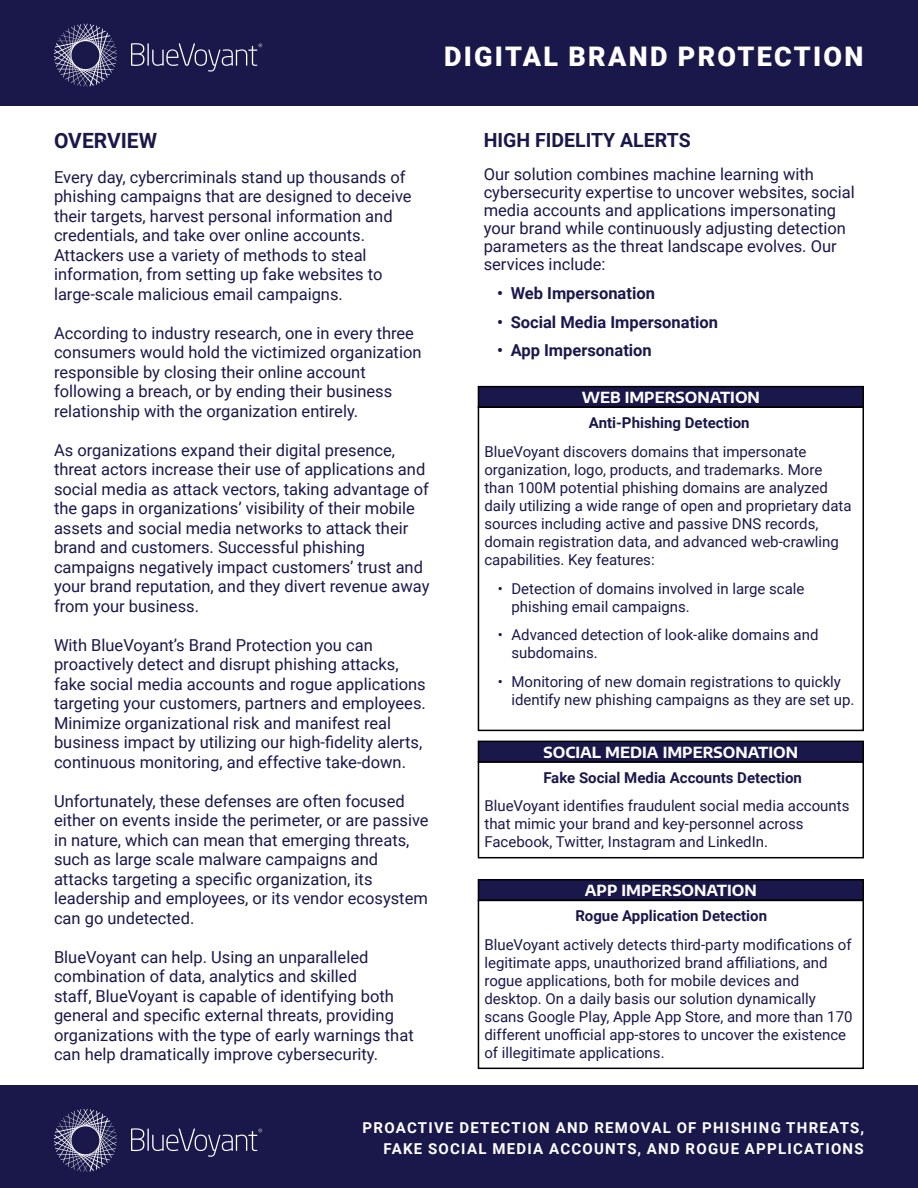
<style>
.page{position:relative;width:918px;height:1188px;background:#fff}
.page>*{position:absolute;margin:0;border:0;box-sizing:border-box;transform-origin:0 0}
.t1{font:900 27px "Roboto";letter-spacing:.085em;color:#fff}
.t2{font:700 21px "Roboto";color:#1a184b}
.t3{font:700 19.5px "Roboto";color:#1a184b}
.t4{font:16.5px/19.5px "Roboto";color:#1a184b}
.t5{font:700 16.5px "Roboto";color:#1a184b}
.t6{font:15px/18px "Roboto";color:#1a184b}
.t7{font:700 15px/21px "Roboto";letter-spacing:.085em;color:#fff;text-align:right}
.t8{font:700 15px "Roboto";color:#1a184b}
.t9{font:700 15px "Encode Sans Semi Expanded";color:#fff}
</style>
<div class="page">
<div style="left:0;top:1085px;width:918px;height:103px;background:#1a184b"></div>
<svg style="left:131px;top:1128px;width:13px;height:23px"></svg>
<hr style="left:147px;top:1129px;width:2px;height:22px;background:#fff">
<svg style="left:54px;top:1109px;width:63px;height:63px"></svg>
<svg style="left:152px;top:1129px;width:110px;height:28px"></svg>
<div style="left:0;top:0;width:918px;height:105px;background:#1a184b"></div>
<svg style="left:131px;top:43px;width:13px;height:23px"></svg>
<hr style="left:147px;top:43px;width:2px;height:23px;background:#fff">
<svg style="left:54px;top:24px;width:63px;height:63px"></svg>
<svg style="left:152px;top:43px;width:110px;height:29px"></svg>
<div style="left:478px;top:387px;width:385px;height:20px;background:#1a184b"></div>
<div style="left:478px;top:386px;width:386px;height:22px;border:2px solid #000"></div>
<div style="left:478px;top:406px;width:386px;height:325px;border:2px solid #000"></div>
<div style="left:478px;top:741px;width:385px;height:21px;background:#1a184b"></div>
<div style="left:478px;top:741px;width:386px;height:22px;border:2px solid #000"></div>
<div style="left:478px;top:761px;width:386px;height:97px;border:2px solid #000"></div>
<div style="left:478px;top:880px;width:385px;height:20px;background:#1a184b"></div>
<div style="left:478px;top:879px;width:386px;height:22px;border:2px solid #000"></div>
<div style="left:478px;top:900px;width:386px;height:169px;border:2px solid #000"></div>
<h1 class="t1" style="left:444px;top:38px;width:421px">DIGITAL BRAND PROTECTION</h1>
<p class="t2" style="left:54px;top:126px;width:105px">OVERVIEW</p>
<p class="t4" style="left:54px;top:166px;width:359px">Every day, cybercriminals stand up thousands of phishing campaigns that are designed to deceive their targets, harvest personal information and credentials, and take over online accounts.<br>Attackers use a variety of methods to steal information, from setting up fake websites to large-scale malicious email campaigns.</p>
<p class="t4" style="left:54px;top:322px;width:369px">According to industry research, one in every three consumers would hold the victimized organization responsible by closing their online account following a breach, or by ending their business relationship with the organization entirely.</p>
<p class="t4" style="left:54px;top:439px;width:377px">As organizations expand their digital presence, threat actors increase their use of applications and social media as attack vectors, taking advantage of the gaps in organizations’ visibility of their mobile assets and social media networks to attack their brand and customers. Successful phishing campaigns negatively impact customers’ trust and your brand reputation, and they divert revenue away from your business.</p>
<p class="t4" style="left:54px;top:634px;width:373px">With BlueVoyant’s Brand Protection you can proactively detect and disrupt phishing attacks, fake social media accounts and rogue applications targeting your customers, partners and employees.<br>Minimize organizational risk and manifest real business impact by utilizing our high-fidelity alerts, continuous monitoring, and effective take-down.</p>
<p class="t4" style="left:54px;top:791px;width:376px">Unfortunately, these defenses are often focused either on events inside the perimeter, or are passive in nature, which can mean that emerging threats, such as large scale malware campaigns and attacks targeting a specific organization, its leadership and employees, or its vendor ecosystem can go undetected.</p>
<p class="t4" style="left:54px;top:947px;width:361px">BlueVoyant can help. Using an unparalleled combination of data, analytics and skilled<br>staff, BlueVoyant is capable of identifying both general and specific external threats, providing organizations with the type of early warnings that can help dramatically improve cybersecurity.</p>
<p class="t3" style="left:484px;top:126px;width:209px">HIGH FIDELITY ALERTS</p>
<p class="t4" style="left:484px;top:165px;width:373px;line-height:18px">Our solution combines machine learning with cybersecurity expertise to uncover websites, social media accounts and applications impersonating your brand while continuously adjusting detection parameters as the threat landscape evolves. Our services include:</p>
<p class="t5" style="left:497px;top:281px;width:159px">• Web Impersonation</p>
<p class="t5" style="left:497px;top:310px;width:223px">• Social Media Impersonation</p>
<p class="t5" style="left:497px;top:339px;width:156px">• App Impersonation</p>
<p class="t9" style="left:582px;top:385px;width:180px">WEB IMPERSONATION</p>
<p class="t8" style="left:589px;top:412px;width:162px">Anti-Phishing Detection</p>
<p class="t6" style="left:484px;top:442px;width:369px">BlueVoyant discovers domains that impersonate organization, logo, products, and trademarks. More than 100M potential phishing domains are analyzed daily utilizing a wide range of open and proprietary data sources including active and passive DNS records, domain registration data, and advanced web-crawling capabilities. Key features:</p>
<p class="t6" style="left:511px;top:579px;width:295px;text-indent:-14px">• Detection of domains involved in large scale phishing email campaigns.</p>
<p class="t6" style="left:511px;top:625px;width:309px;text-indent:-14px">• Advanced detection of look-alike domains and subdomains.</p>
<p class="t6" style="left:511px;top:672px;width:345px;text-indent:-14px">• Monitoring of new domain registrations to quickly identify new phishing campaigns as they are set up.</p>
<p class="t9" style="left:544px;top:740px;width:256px">SOCIAL MEDIA IMPERSONATION</p>
<p class="t8" style="left:543px;top:767px;width:260px">Fake Social Media Accounts Detection</p>
<p class="t6" style="left:484px;top:797px;width:367px">BlueVoyant identifies fraudulent social media accounts that mimic your brand and key-personnel across<br>Facebook, Twitter, Instagram and LinkedIn.</p>
<p class="t9" style="left:585px;top:878px;width:173px">APP IMPERSONATION</p>
<p class="t8" style="left:575px;top:905px;width:193px">Rogue Application Detection</p>
<p class="t6" style="left:484px;top:935px;width:370px">BlueVoyant actively detects third-party modifications of legitimate apps, unauthorized brand affiliations, and rogue applications, both for mobile devices and desktop. On a daily basis our solution dynamically scans Google Play, Apple App Store, and more than 170 different unofficial app-stores to uncover the existence of illegitimate applications.</p>
<p class="t7" style="left:363px;top:1117px;width:503px">PROACTIVE DETECTION AND REMOVAL OF PHISHING THREATS,<br>FAKE SOCIAL MEDIA ACCOUNTS, AND ROGUE APPLICATIONS</p>
</div>
